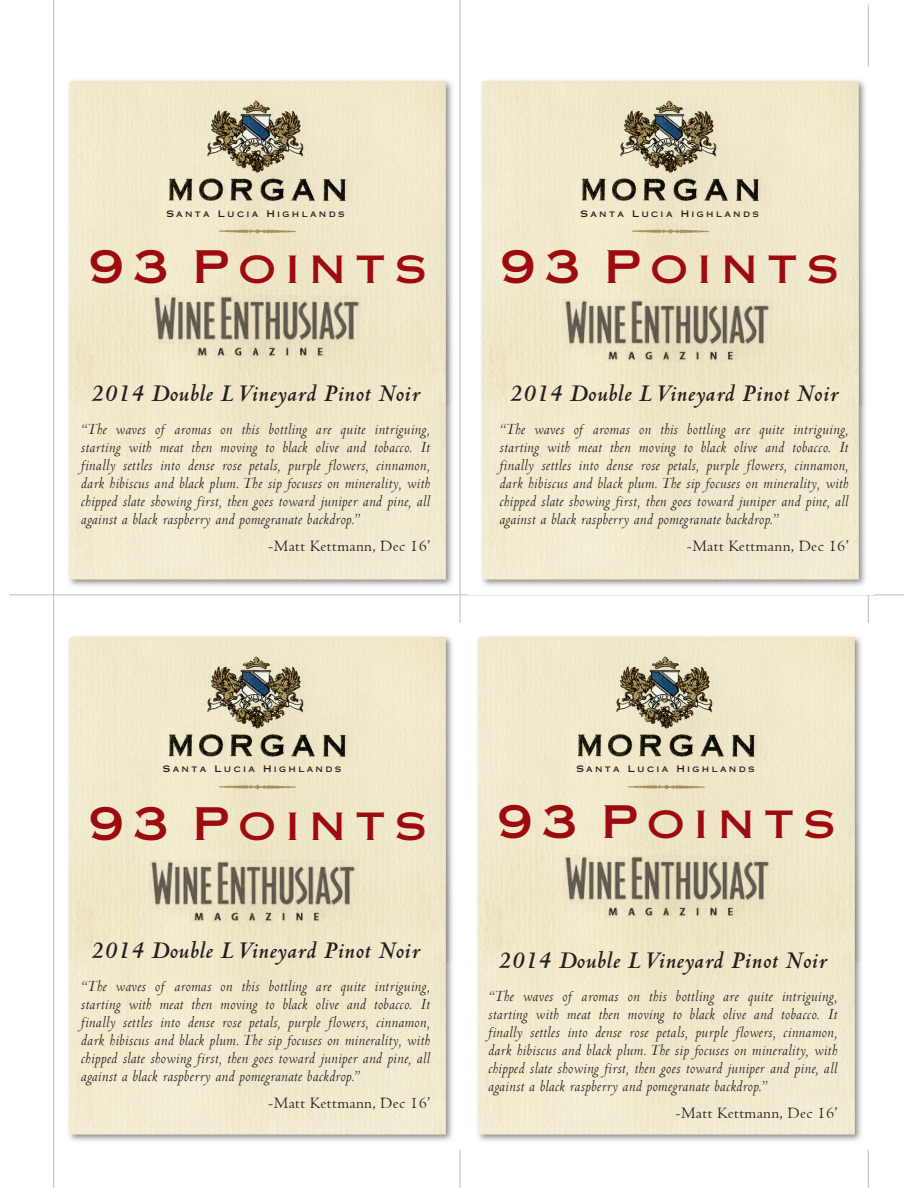
<style>
.page{position:relative;width:918px;height:1188px;background:#fff}
.page>*{position:absolute;margin:0;border:0;box-sizing:border-box;transform-origin:0 0}
.t1{font:45px "Copperplate Gothic Std 31 AB";letter-spacing:.2em;color:#9e0b0f}
.t2{font:italic 700 25.5px "Centaur";letter-spacing:.025em;color:#231f20}
.t3{font:16.5px/18px "Centaur MT Italic";letter-spacing:.025em;color:#231f20;text-align:justify}
.t4{font:16.5px "Centaur";letter-spacing:.025em;color:#231f20}
.t5{font:9px "Copperplate Gothic Std 31 AB";letter-spacing:.26em;color:#231f20}
</style>
<div class="page">
<img style="left:68px;top:68px;width:392px;height:526px">
<img style="left:152px;top:295px;width:209px;height:62px">
<hr style="left:53px;top:0;width:1px;height:1188px;background:#bcbec0">
<hr style="left:868px;top:4px;width:1px;height:1184px;background:#bcbec0">
<hr style="left:9px;top:595px;width:895px;height:1px;background:#bcbec0">
<hr style="left:460px;top:0;width:1px;height:1188px;background:#bcbec0">
<img style="left:481px;top:68px;width:388px;height:526px">
<img style="left:68px;top:635px;width:385px;height:506px">
<img style="left:477px;top:623px;width:392px;height:527px">
<img style="left:562px;top:300px;width:210px;height:62px">
<img style="left:149px;top:860px;width:209px;height:63px">
<img style="left:562px;top:855px;width:210px;height:62px">
<p class="t5" style="left:166px;top:208px;width:180px">Santa Lucia Highlands</p>
<p class="t5" style="left:581px;top:208px;width:180px">Santa Lucia Highlands</p>
<h1 class="t1" style="left:89px;top:240px;width:340px">93 Points</h1>
<h2 class="t2" style="left:91px;top:378px;width:330px">2014 Double L Vineyard Pinot Noir</h2>
<p class="t3" style="left:81px;top:420px;width:350px">“The waves of aromas on this bottling are quite intriguing, starting with meat then moving to black olive and tobacco. It finally settles into dense rose petals, purple flowers, cinnamon, dark hibiscus and black plum. The sip focuses on minerality, with chipped slate showing first, then goes toward juniper and pine, all against a black raspberry and pomegranate backdrop.”</p>
<p class="t4" style="left:268px;top:536px;width:164px">-Matt Kettmann, Dec 16’</p>
<h1 class="t1" style="left:501px;top:240px;width:340px">93 Points</h1>
<h2 class="t2" style="left:509px;top:378px;width:330px">2014 Double L Vineyard Pinot Noir</h2>
<p class="t3" style="left:499px;top:420px;width:350px">“The waves of aromas on this bottling are quite intriguing, starting with meat then moving to black olive and tobacco. It finally settles into dense rose petals, purple flowers, cinnamon, dark hibiscus and black plum. The sip focuses on minerality, with chipped slate showing first, then goes toward juniper and pine, all against a black raspberry and pomegranate backdrop.”</p>
<p class="t4" style="left:687px;top:536px;width:164px">-Matt Kettmann, Dec 16’</p>
<p class="t5" style="left:163px;top:764px;width:180px">Santa Lucia Highlands</p>
<p class="t5" style="left:576px;top:764px;width:180px">Santa Lucia Highlands</p>
<h1 class="t1" style="left:89px;top:797px;width:340px">93 Points</h1>
<h1 class="t1" style="left:497px;top:795px;width:340px">93 Points</h1>
<h2 class="t2" style="left:91px;top:935px;width:330px">2014 Double L Vineyard Pinot Noir</h2>
<p class="t3" style="left:81px;top:977px;width:350px">“The waves of aromas on this bottling are quite intriguing, starting with meat then moving to black olive and tobacco. It finally settles into dense rose petals, purple flowers, cinnamon, dark hibiscus and black plum. The sip focuses on minerality, with chipped slate showing first, then goes toward juniper and pine, all against a black raspberry and pomegranate backdrop.”</p>
<p class="t4" style="left:268px;top:1093px;width:164px">-Matt Kettmann, Dec 16’</p>
<h2 class="t2" style="left:498px;top:945px;width:330px">2014 Double L Vineyard Pinot Noir</h2>
<p class="t3" style="left:488px;top:987px;width:350px">“The waves of aromas on this bottling are quite intriguing, starting with meat then moving to black olive and tobacco. It finally settles into dense rose petals, purple flowers, cinnamon, dark hibiscus and black plum. The sip focuses on minerality, with chipped slate showing first, then goes toward juniper and pine, all against a black raspberry and pomegranate backdrop.”</p>
<p class="t4" style="left:676px;top:1103px;width:164px">-Matt Kettmann, Dec 16’</p>
</div>
